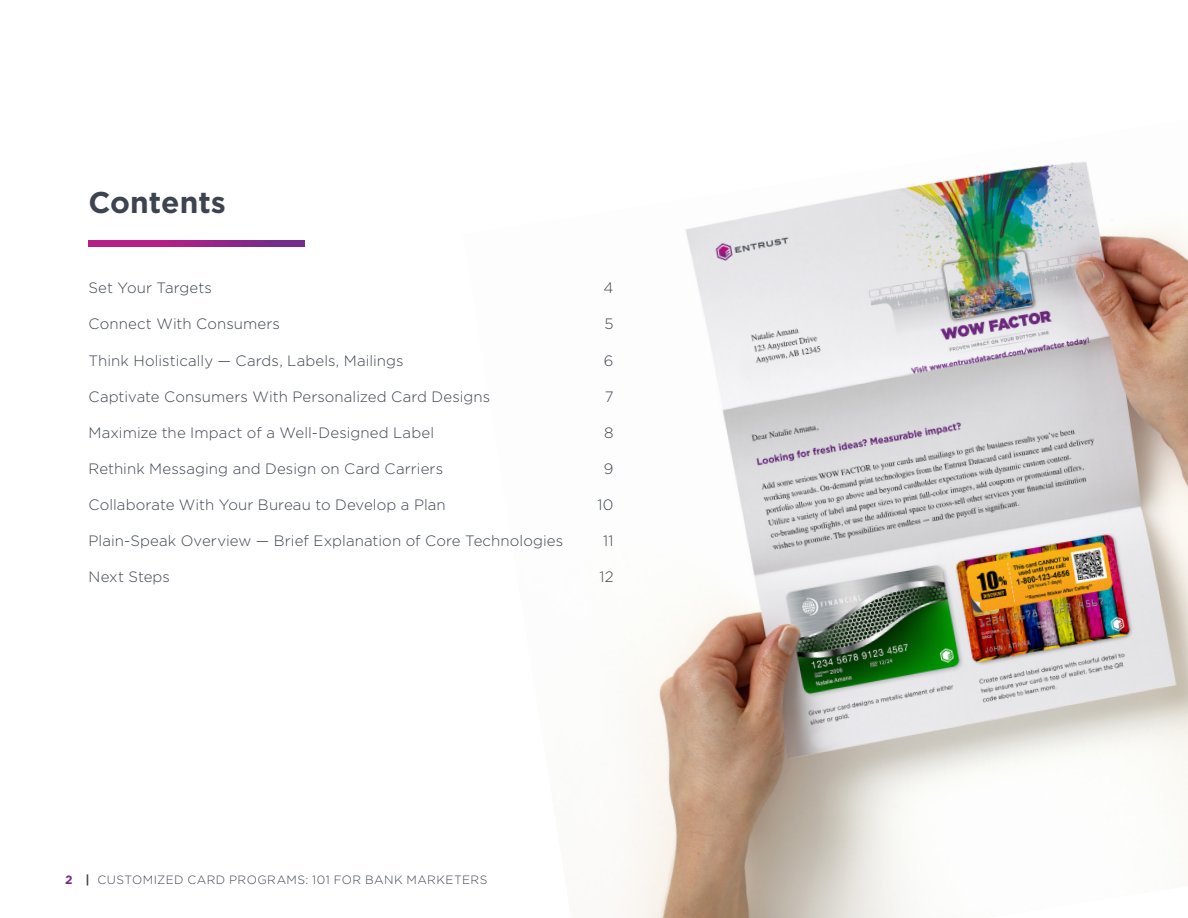
<style>
.page{position:relative;width:1188px;height:918px;background:#fff}
.page>*{position:absolute;margin:0;border:0;box-sizing:border-box;transform-origin:0 0}
.Headline{font:700 30px "Gotham";color:#3e444f}
.Body_Copy_1_Normal_a{font:300 15px "Gotham";letter-spacing:.005em;color:#3e444f}
.t1{font:300 12px "Gotham";letter-spacing:.035em;color:#3e444f}
.s1{font-weight:700;color:#742b8b}
.s2{font-weight:700}
</style>
<div class="page">
<img style="left:616px;top:161px;width:572px;height:757px">
<svg style="left:89px;top:240px;width:216px;height:7px;background:#9b2388"></svg>
<p class="Headline" style="left:89px;top:182px;width:139px">Contents</p>
<p class="Body_Copy_1_Normal_a" style="left:89px;top:279px;width:125px">Set Your Targets</p>
<p class="Body_Copy_1_Normal_a" style="left:604px;top:279px;width:11px">4</p>
<p class="Body_Copy_1_Normal_a" style="left:89px;top:315px;width:193px">Connect With Consumers</p>
<p class="Body_Copy_1_Normal_a" style="left:604px;top:315px;width:11px">5</p>
<p class="Body_Copy_1_Normal_a" style="left:89px;top:351px;width:317px">Think Holistically — Cards, Labels, Mailings</p>
<p class="Body_Copy_1_Normal_a" style="left:604px;top:351px;width:11px">6</p>
<p class="Body_Copy_1_Normal_a" style="left:89px;top:387px;width:403px">Captivate Consumers With Personalized Card Designs</p>
<p class="Body_Copy_1_Normal_a" style="left:605px;top:387px;width:10px">7</p>
<p class="Body_Copy_1_Normal_a" style="left:89px;top:423px;width:347px">Maximize the Impact of a Well-Designed Label</p>
<p class="Body_Copy_1_Normal_a" style="left:604px;top:423px;width:11px">8</p>
<p class="Body_Copy_1_Normal_a" style="left:89px;top:459px;width:356px">Rethink Messaging and Design on Card Carriers</p>
<p class="Body_Copy_1_Normal_a" style="left:604px;top:459px;width:11px">9</p>
<p class="Body_Copy_1_Normal_a" style="left:89px;top:495px;width:359px">Collaborate With Your Bureau to Develop a Plan</p>
<p class="Body_Copy_1_Normal_a" style="left:598px;top:495px;width:18px">10</p>
<p class="Body_Copy_1_Normal_a" style="left:89px;top:531px;width:476px">Plain-Speak Overview — Brief Explanation of Core Technologies</p>
<p class="Body_Copy_1_Normal_a" style="left:603px;top:531px;width:12px">11</p>
<p class="Body_Copy_1_Normal_a" style="left:89px;top:568px;width:83px">Next Steps</p>
<p class="Body_Copy_1_Normal_a" style="left:600px;top:568px;width:15px">12</p>
<p class="t1" style="left:65px;top:872px;width:424px"><span class="s1">2</span> <span class="s2">|</span> CUSTOMIZED CARD PROGRAMS: 101 FOR BANK MARKETERS</p>
</div>
